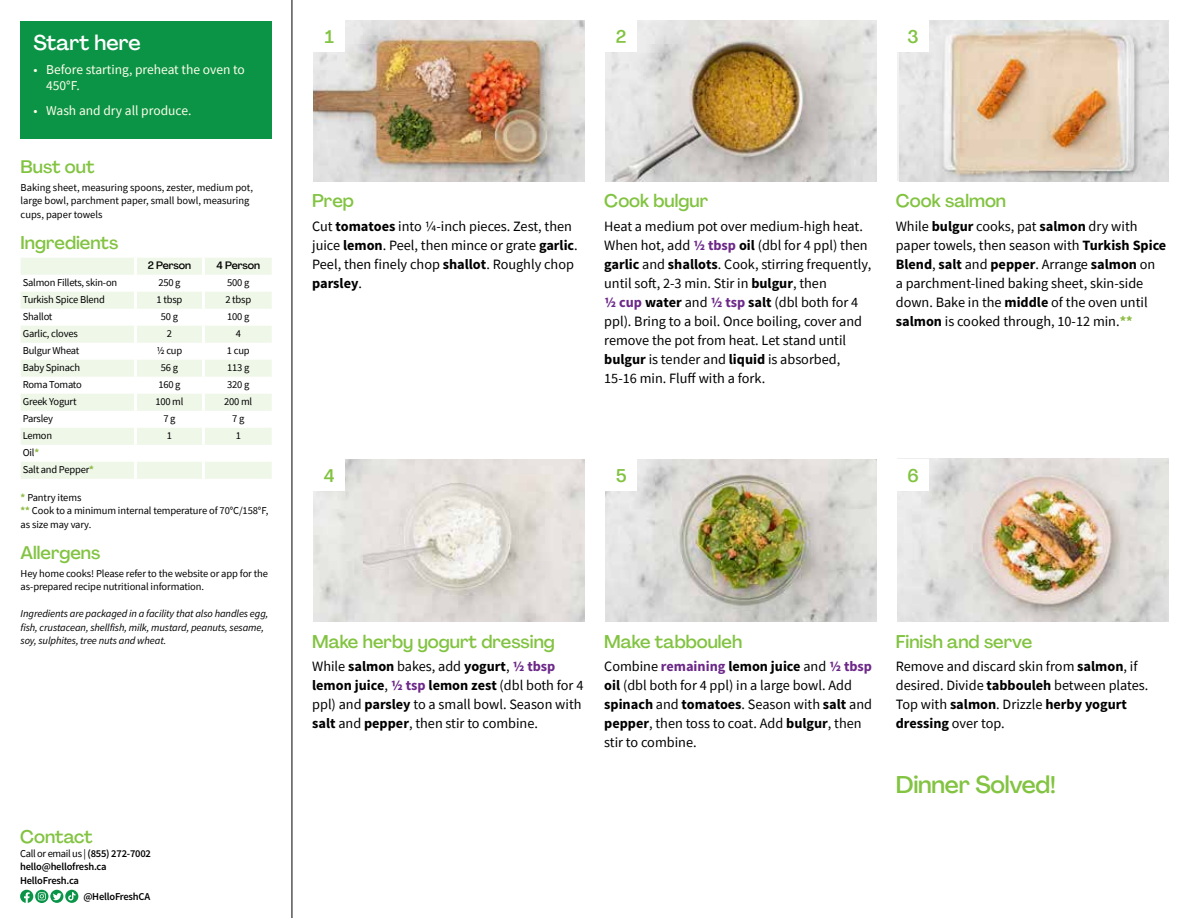
<style>
.page{position:relative;width:1188px;height:918px;background:#fff}
.page>*{position:absolute;margin:0;border:0;box-sizing:border-box;transform-origin:0 0}
.t1{font:500 24px "Agrandir";letter-spacing:-.01em;color:#82c341}
.t2{font:500 21px "Agrandir";color:#fff}
.t3{font:500 18px "Agrandir";color:#82c341}
.t4{font:14.25px/19px "Source Sans Pro";color:#000}
.t5{font:13.5px/16.2px "Source Sans Pro";color:#fffdec}
.t6{font:10.5px/13.5px "Source Sans Pro";letter-spacing:-.015em;color:#000}
.t7{font:italic 10.5px/13.5px "Source Sans Pro";letter-spacing:-.01em;color:#000}
.t8{font:600 10.5px/13.5px "Source Sans Pro";letter-spacing:-.02em;color:#000}
.t9{font:500 10.5px "Agrandir";letter-spacing:-.01em;color:#000}
.s1{font-weight:700;color:#8cba42}
.s2{font-weight:400}
.s3{font-weight:700}
.s4{font-weight:700;color:#6c2888}
</style>
<div class="page">
<hr style="left:292px;top:0;width:1px;height:918px;background:#000">
<svg style="left:21px;top:258px;width:251px;height:221px;fill:#eff7e8"></svg>
<hr style="left:134px;top:258px;width:3px;height:17px;background:#fff">
<hr style="left:202px;top:258px;width:3px;height:17px;background:#fff">
<hr style="left:134px;top:275px;width:3px;height:17px;background:#fff">
<hr style="left:202px;top:275px;width:3px;height:17px;background:#fff">
<hr style="left:134px;top:292px;width:3px;height:17px;background:#fff">
<hr style="left:202px;top:292px;width:3px;height:17px;background:#fff">
<hr style="left:134px;top:309px;width:3px;height:17px;background:#fff">
<hr style="left:202px;top:309px;width:3px;height:17px;background:#fff">
<hr style="left:134px;top:326px;width:3px;height:17px;background:#fff">
<hr style="left:202px;top:326px;width:3px;height:17px;background:#fff">
<hr style="left:134px;top:343px;width:3px;height:17px;background:#fff">
<hr style="left:202px;top:343px;width:3px;height:17px;background:#fff">
<hr style="left:134px;top:360px;width:3px;height:17px;background:#fff">
<hr style="left:202px;top:360px;width:3px;height:17px;background:#fff">
<hr style="left:134px;top:377px;width:3px;height:17px;background:#fff">
<hr style="left:202px;top:377px;width:3px;height:17px;background:#fff">
<hr style="left:134px;top:394px;width:3px;height:17px;background:#fff">
<hr style="left:202px;top:394px;width:3px;height:17px;background:#fff">
<hr style="left:134px;top:411px;width:3px;height:17px;background:#fff">
<hr style="left:202px;top:411px;width:3px;height:17px;background:#fff">
<hr style="left:134px;top:428px;width:3px;height:17px;background:#fff">
<hr style="left:202px;top:428px;width:3px;height:17px;background:#fff">
<hr style="left:134px;top:445px;width:3px;height:17px;background:#fff">
<hr style="left:202px;top:445px;width:3px;height:17px;background:#fff">
<hr style="left:134px;top:462px;width:3px;height:17px;background:#fff">
<hr style="left:202px;top:462px;width:3px;height:17px;background:#fff">
<div style="left:21px;top:21px;width:251px;height:117px;background:#0b9446"></div>
<svg style="left:20px;top:890px;width:42px;height:13px"></svg>
<svg style="left:65px;top:890px;width:13px;height:13px"></svg>
<svg style="left:68px;top:892px;width:8px;height:9px"></svg>
<img style="left:313px;top:459px;width:272px;height:162px">
<div style="left:313px;top:459px;width:32px;height:32px;background:#fff"></div>
<img style="left:605px;top:459px;width:272px;height:162px">
<div style="left:605px;top:459px;width:32px;height:32px;background:#fff"></div>
<img style="left:897px;top:459px;width:272px;height:162px">
<div style="left:897px;top:459px;width:32px;height:32px;background:#fff"></div>
<img style="left:313px;top:20px;width:272px;height:161px">
<div style="left:313px;top:20px;width:32px;height:32px;background:#fff"></div>
<img style="left:605px;top:20px;width:272px;height:161px">
<div style="left:605px;top:20px;width:32px;height:32px;background:#fff"></div>
<img style="left:900px;top:20px;width:269px;height:161px">
<div style="left:897px;top:20px;width:32px;height:32px;background:#fff"></div>
<h2 class="t2" style="left:33px;top:29px;width:109px">Start here</h2>
<p class="t5" style="left:46px;top:62px;width:200px;text-indent:-13px">• Before starting, preheat the oven to<br>450°F.</p>
<p class="t5" style="left:33px;top:102px;width:160px">• Wash and dry all produce.</p>
<p class="t3" style="left:21px;top:156px;width:75px">Bust out</p>
<p class="t6" style="left:21px;top:180px;width:234px">Baking sheet, measuring spoons, zester, medium pot, large bowl, parchment paper, small bowl, measuring cups, paper towels</p>
<p class="t3" style="left:21px;top:232px;width:99px">Ingredients</p>
<p class="t9" style="left:148px;top:259px;width:45px">2 Person</p>
<p class="t9" style="left:217px;top:259px;width:45px">4 Person</p>
<p class="t6" style="left:23px;top:276px;width:96px">Salmon Fillets, skin-on</p>
<p class="t6" style="left:158px;top:276px;width:24px">250 g</p>
<p class="t6" style="left:227px;top:276px;width:24px">500 g</p>
<p class="t6" style="left:23px;top:293px;width:84px">Turkish Spice Blend</p>
<p class="t6" style="left:157px;top:293px;width:27px">1 tbsp</p>
<p class="t6" style="left:225px;top:293px;width:27px">2 tbsp</p>
<p class="t6" style="left:23px;top:310px;width:31px">Shallot</p>
<p class="t6" style="left:161px;top:310px;width:19px">50 g</p>
<p class="t6" style="left:227px;top:310px;width:24px">100 g</p>
<p class="t6" style="left:23px;top:327px;width:56px">Garlic, cloves</p>
<p class="t6" style="left:167px;top:327px;width:7px">2</p>
<p class="t6" style="left:236px;top:327px;width:7px">4</p>
<p class="t6" style="left:23px;top:344px;width:58px">Bulgur Wheat</p>
<p class="t6" style="left:157px;top:344px;width:27px">1/2 cup</p>
<p class="t6" style="left:227px;top:344px;width:24px">1 cup</p>
<p class="t6" style="left:23px;top:361px;width:59px">Baby Spinach</p>
<p class="t6" style="left:161px;top:361px;width:19px">56 g</p>
<p class="t6" style="left:227px;top:361px;width:24px">113 g</p>
<p class="t6" style="left:23px;top:378px;width:61px">Roma Tomato</p>
<p class="t6" style="left:158px;top:378px;width:24px">160 g</p>
<p class="t6" style="left:227px;top:378px;width:24px">320 g</p>
<p class="t6" style="left:23px;top:395px;width:55px">Greek Yogurt</p>
<p class="t6" style="left:155px;top:395px;width:30px">100 ml</p>
<p class="t6" style="left:224px;top:395px;width:30px">200 ml</p>
<p class="t6" style="left:23px;top:412px;width:32px">Parsley</p>
<p class="t6" style="left:163px;top:412px;width:14px">7 g</p>
<p class="t6" style="left:232px;top:412px;width:14px">7 g</p>
<p class="t6" style="left:23px;top:429px;width:31px">Lemon</p>
<p class="t6" style="left:167px;top:429px;width:7px">1</p>
<p class="t6" style="left:236px;top:429px;width:7px">1</p>
<p class="t6" style="left:23px;top:444px;width:73px;line-height:17px">Oil<span class="s1">*<br></span>Salt and Pepper<span class="s1">*</span></p>
<p class="t6" style="left:21px;top:490px;width:249px"><span class="s1">*</span> Pantry items<br><span class="s1">**</span> Cook to a minimum internal temperature of 70°C/158°F, as size may vary.</p>
<p class="t3" style="left:21px;top:542px;width:81px">Allergens</p>
<p class="t6" style="left:21px;top:567px;width:249px">Hey home cooks! Please refer to the website or app for the as-prepared recipe nutritional information.</p>
<p class="t7" style="left:21px;top:607px;width:249px">Ingredients are packaged in a facility that also handles egg, fish, crustacean, shellfish, milk, mustard, peanuts, sesame, soy, sulphites, tree nuts and wheat.</p>
<p class="t3" style="left:20px;top:826px;width:74px">Contact</p>
<p class="t8" style="left:20px;top:847px;width:132px"><span class="s2">Call or email us |</span> (855) 272-7002 hello@hellofresh.ca<br>HelloFresh.ca</p>
<p class="t8" style="left:83px;top:890px;width:68px">@HelloFreshCA</p>
<p class="t3" style="left:325px;top:26px;width:11px">1</p>
<p class="t3" style="left:616px;top:25px;width:12px">2</p>
<p class="t3" style="left:908px;top:25px;width:13px">3</p>
<p class="t3" style="left:312px;top:190px;width:43px">Prep</p>
<p class="t4" style="left:312px;top:216px;width:267px">Cut <span class="s3">tomatoes</span> into 1/4-inch pieces. Zest, then juice <span class="s3">lemon</span>. Peel, then mince or grate <span class="s3">garlic</span>.<br>Peel, then finely chop <span class="s3">shallot</span>. Roughly chop <span class="s3">parsley</span>.</p>
<p class="t3" style="left:604px;top:190px;width:106px">Cook bulgur</p>
<p class="t4" style="left:604px;top:216px;width:269px">Heat a medium pot over medium-high heat.<br>When hot, add <span class="s4">1/2 tbsp</span> <span class="s3">oil</span> (dbl for 4 ppl) then <span class="s3">garlic</span> and <span class="s3">shallots</span>. Cook, stirring frequently, until soft, 2-3 min. Stir in <span class="s3">bulgur</span>, then<br><span class="s4">1/2 cup</span> <span class="s3">water</span> and <span class="s4">1/2 tsp</span> <span class="s3">salt</span> (dbl both for 4 ppl). Bring to a boil. Once boiling, cover and remove the pot from heat. Let stand until <span class="s3">bulgur</span> is tender and <span class="s3">liquid</span> is absorbed, 15-16 min. Fluff with a fork.</p>
<p class="t3" style="left:896px;top:190px;width:112px">Cook salmon</p>
<p class="t4" style="left:896px;top:216px;width:272px">While <span class="s3">bulgur</span> cooks, pat <span class="s3">salmon</span> dry with paper towels, then season with <span class="s3">Turkish Spice Blend</span>, <span class="s3">salt</span> and <span class="s3">pepper</span>. Arrange <span class="s3">salmon</span> on<br>a parchment-lined baking sheet, skin-side down. Bake in the <span class="s3">middle</span> of the oven until <span class="s3">salmon</span> is cooked through, 10-12 min.<span class="s1">**</span></p>
<p class="t3" style="left:324px;top:465px;width:12px">4</p>
<p class="t3" style="left:616px;top:465px;width:12px">5</p>
<p class="t3" style="left:907px;top:464px;width:13px">6</p>
<p class="t3" style="left:312px;top:630px;width:244px">Make herby yogurt dressing</p>
<p class="t4" style="left:312px;top:657px;width:273px">While <span class="s3">salmon</span> bakes, add <span class="s3">yogurt</span>, <span class="s4">1/2 tbsp </span><span class="s3">lemon juice</span>, <span class="s4">1/2 tsp</span> <span class="s3">lemon zest</span> (dbl both for 4 ppl) and <span class="s3">parsley</span> to a small bowl. Season with <span class="s3">salt</span> and <span class="s3">pepper</span>, then stir to combine.</p>
<p class="t3" style="left:604px;top:630px;width:140px">Make tabbouleh</p>
<p class="t4" style="left:604px;top:657px;width:269px">Combine <span class="s4">remaining</span> <span class="s3">lemon juice</span> and <span class="s4">1/2 tbsp </span><span class="s3">oil</span> (dbl both for 4 ppl) in a large bowl. Add <span class="s3">spinach</span> and <span class="s3">tomatoes</span>. Season with <span class="s3">salt</span> and <span class="s3">pepper</span>, then toss to coat. Add <span class="s3">bulgur</span>, then stir to combine.</p>
<p class="t3" style="left:896px;top:630px;width:138px">Finish and serve</p>
<p class="t4" style="left:896px;top:657px;width:254px">Remove and discard skin from <span class="s3">salmon</span>, if desired. Divide <span class="s3">tabbouleh</span> between plates.<br>Top with <span class="s3">salmon</span>. Drizzle <span class="s3">herby yogurt dressing</span> over top.</p>
<h1 class="t1" style="left:896px;top:770px;width:162px">Dinner Solved!</h1>
</div>
